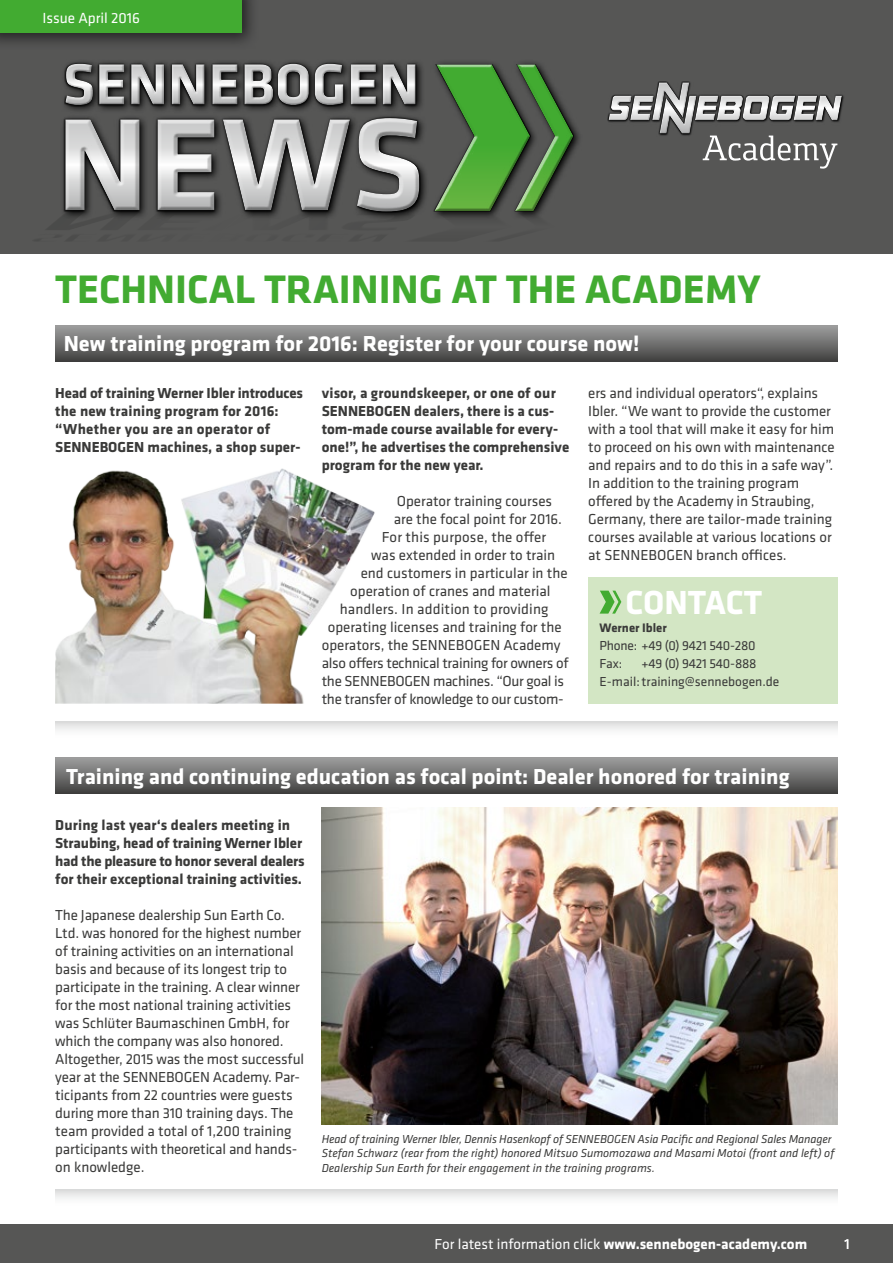
<style>
.page{position:relative;width:893px;height:1263px;background:#fff}
.page>*{position:absolute;margin:0;border:0;box-sizing:border-box;transform-origin:0 0}
.t1{font:700 41.25px "Klavika";color:#42ab31}
.t2{font:700 34.65px "Klavika";letter-spacing:-.005em;color:#fff}
.t3{font:700 22.5px "Klavika";color:#fff}
.t4{font:15.15px "Klavika";color:#fff}
.t5{font:15px/18px "Klavika";letter-spacing:-.005em;color:#3a3a39}
.t6{font:700 15px/18px "Klavika";color:#3a3a39}
.t7{font:700 15px "Klavika";color:#fff}
.t8{font:15px "Klavika";color:#fff}
.t9{font:13.5px/18px "Klavika";letter-spacing:-.01em;color:#3a3a39}
.t10{font:700 12.75px "Klavika";color:#3a3a39}
.t11{font:italic 12px/14.4px "Klavika";color:#3a3a39}
.s1{font-weight:400}
</style>
<div class="page">
<div style="left:0;top:1225px;width:893px;height:38px;background:#565655"></div>
<svg style="left:55px;top:722px;width:783px;height:8px"></svg>
<svg style="left:55px;top:1190px;width:783px;height:9px"></svg>
<div style="left:0;top:0;width:893px;height:254px;background:#565655"></div>
<div style="left:0;top:0;width:259px;height:50px;background:#000;opacity:.6"></div>
<div style="left:0;top:0;width:241px;height:32px;background:#42ab31"></div>
<svg style="left:520px;top:62px;width:59px;height:88px"></svg>
<div style="left:61px;top:59px;width:364px;height:55px;background:#525251"></div>
<div style="left:64px;top:62px;width:352px;height:43px;background:#000;opacity:.7"></div>
<svg style="left:36px;top:64px;width:537px;height:177px"></svg>
<div style="left:63px;top:117px;width:356px;height:96px;background:#000;opacity:.5"></div>
<div style="left:55px;top:758px;width:783px;height:36px;background:linear-gradient(to bottom,#9e9e9e,#424241)"></div>
<img style="left:322px;top:807px;width:516px;height:318px">
<div style="left:588px;top:578px;width:250px;height:126px;background:#d3e6c4"></div>
<div style="left:55px;top:326px;width:783px;height:36px;background:linear-gradient(to bottom,#9e9e9e,#424140)"></div>
<svg style="left:600px;top:591px;width:21px;height:23px"></svg>
<img style="left:55px;top:468px;width:320px;height:236px">
<svg style="left:660px;top:135px;width:178px;height:34px"></svg>
<div style="left:607px;top:81px;width:237px;height:54px;background:#000;opacity:.5"></div>
<p class="t4" style="left:42px;top:8px;width:99px">Issue April 2016</p>
<h1 class="t1" style="left:55px;top:259px;width:707px">TECHNICAL TRAINING AT THE ACADEMY</h1>
<h3 class="t3" style="left:64px;top:327px;width:577px">New training program for 2016: Register for your course now!</h3>
<p class="t6" style="left:55px;top:383px;width:249px">Head of training Werner Ibler introduces the new training program for 2016: “Whether you are an operator of SENNEBOGEN machines, a shop super-</p>
<p class="t6" style="left:322px;top:383px;width:249px">visor, a groundskeeper, or one of our SENNEBOGEN dealers, there is a cus&shy;tom-made course available for every&shy;one!”, he advertises the comprehensive program for the new year.</p>
<p class="t5" style="left:397px;top:491px;width:157px">Operator training courses</p>
<p class="t5" style="left:394px;top:509px;width:170px">are the focal point for 2016.</p>
<p class="t5" style="left:382px;top:527px;width:166px">For this purpose, the offer</p>
<p class="t5" style="left:371px;top:545px;width:185px">was extended in order to train</p>
<p class="t5" style="left:361px;top:563px;width:208px">end customers in particular in the</p>
<p class="t5" style="left:350px;top:581px;width:202px">operation of cranes and material</p>
<p class="t5" style="left:340px;top:599px;width:210px">handlers. In addition to providing</p>
<p class="t5" style="left:328px;top:617px;width:235px">operating licenses and training for the</p>
<p class="t5" style="left:322px;top:635px;width:240px">operators, the SENNEBOGEN Academy</p>
<p class="t5" style="left:322px;top:653px;width:248px">also offers technical training for owners of</p>
<p class="t5" style="left:322px;top:671px;width:244px">the SENNEBOGEN machines. “Our goal is</p>
<p class="t5" style="left:322px;top:689px;width:243px">the transfer of knowledge to our custom-</p>
<p class="t5" style="left:588px;top:383px;width:248px">ers and individual operators“, explains Ibler. “We want to provide the customer with a tool that will make it easy for him to proceed on his own with maintenance and repairs and to do this in a safe way”.<br>In addition to the training program offered by the Academy in Straubing, Germany, there are tailor-made training courses available at various locations or at SENNEBOGEN branch offices.</p>
<h2 class="t2" style="left:626px;top:577px;width:138px">CONTACT</h2>
<p class="t10" style="left:600px;top:618px;width:69px">Werner Ibler</p>
<p class="t9" style="left:600px;top:636px;width:158px">Phone: +49 (0) 9421 540-280<br>Fax:</p>
<p class="t9" style="left:600px;top:654px;width:181px;text-indent:42px">+49 (0) 9421 540-888<br>E-mail:training@sennebogen.de</p>
<h3 class="t3" style="left:66px;top:760px;width:725px">Training and continuing education as focal point: Dealer honored for training</h3>
<p class="t6" style="left:55px;top:815px;width:251px">During last year‘s dealers meeting in Straubing, head of training Werner Ibler had the pleasure to honor several dealers for their exceptional training activities.</p>
<p class="t5" style="left:55px;top:905px;width:250px">The Japanese dealership Sun Earth Co.<br>Ltd. was honored for the highest number of training activities on an international basis and because of its longest trip to participate in the training. A clear winner for the most national training activities was Schlüter Baumaschinen GmbH, for which the company was also honored.<br>Altogether, 2015 was the most successful year at the SENNEBOGEN Academy. Par&shy;ticipants from 22 countries were guests during more than 310 training days. The team provided a total of 1,200 training participants with theoretical and hands&shy;on knowledge.</p>
<p class="t11" style="left:322px;top:1131px;width:514px">Head of training Werner Ibler, Dennis Hasenkopf of SENNEBOGEN Asia Pacific and Regional Sales Manager<br>Stefan Schwarz (rear from the right) honored Mitsuo Sumomozawa and Masami Motoi (front and left) of<br>Dealership Sun Earth for their engagement in the training programs.</p>
<p class="t7" style="left:434px;top:1233px;width:374px"><span class="s1">For latest information click</span> www.sennebogen-academy.com</p>
<p class="t8" style="left:845px;top:1234px;width:7px">1</p>
</div>
